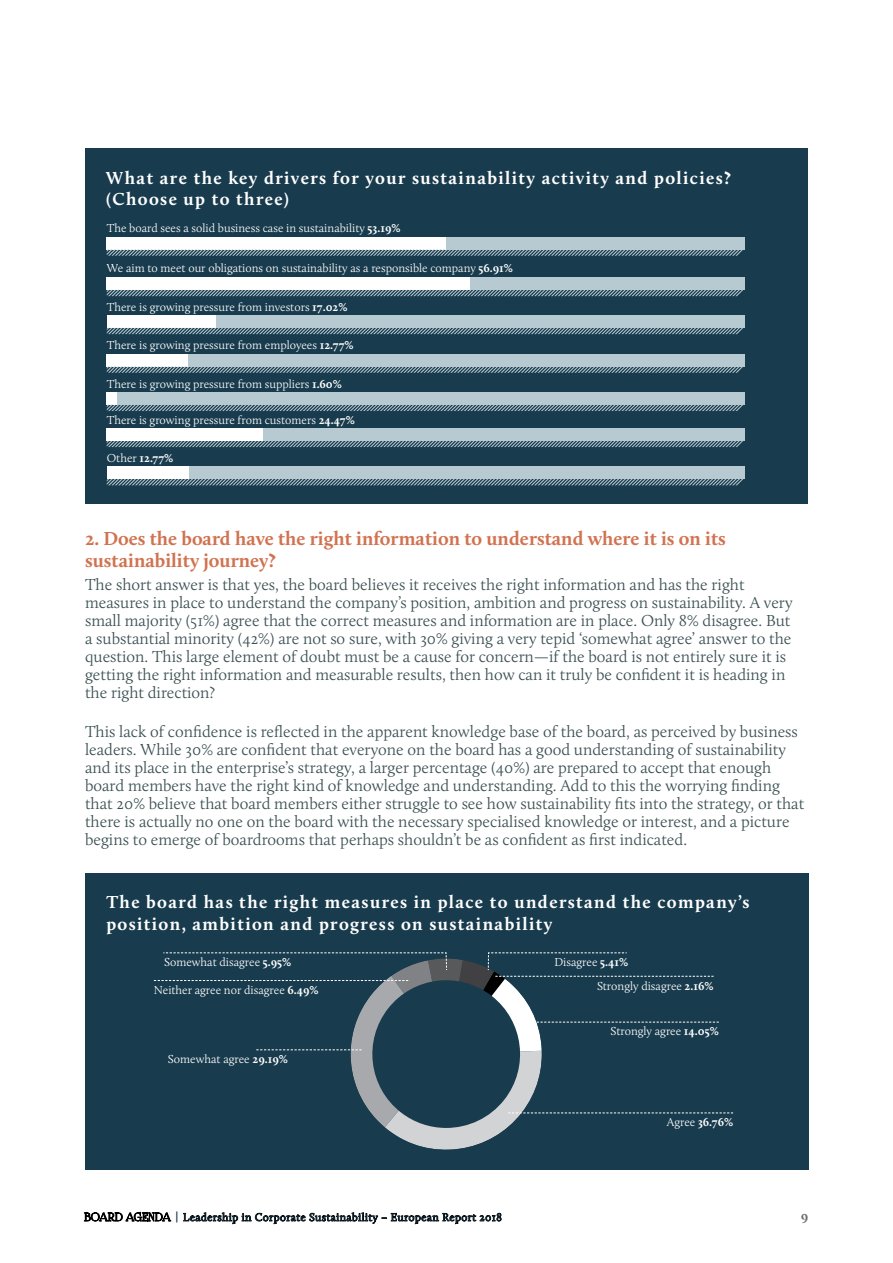
<style>
.page{position:relative;width:893px;height:1263px;background:#fff}
.page>*{position:absolute;margin:0;border:0;box-sizing:border-box;transform-origin:0 0}
.t1{font:700 19.5px/22.5px "Calluna";color:#d17250}
.t2{font:700 18px/21px "Calluna";letter-spacing:.075em;color:#fff}
.t3{font:300 16.5px/18px "Calluna";color:#3a4f51}
.t4{font:700 13.5px "Calluna";color:#6d6e71}
.t5{font:300 12px "Calluna";color:#fff}
.t6{font:700 12px "Calluna";color:#fff}
.t7{font:300 11.25px "Calluna";letter-spacing:.04em;color:#183b4d}
.s1{font-weight:700}
.s2{font-weight:300}
.s3{font-family:"Foglihten No 06";font-weight:400;color:#000}
.s4{font-family:"Gotham Narrow";font-weight:500;font-size:12px}
</style>
<div class="page">
<svg style="left:84px;top:1211px;width:87px;height:10px"></svg>
<svg style="left:183px;top:1212px;width:318px;height:12px"></svg>
<div style="left:85px;top:149px;width:723px;height:355px;background:#183b4d"></div>
<div style="left:107px;top:237px;width:637px;height:12px;background:#b7c9d1"></div>
<div style="left:107px;top:278px;width:637px;height:12px;background:#b7c9d1"></div>
<div style="left:107px;top:316px;width:637px;height:12px;background:#b7c9d1"></div>
<div style="left:107px;top:354px;width:637px;height:12px;background:#b7c9d1"></div>
<div style="left:107px;top:393px;width:637px;height:12px;background:#b7c9d1"></div>
<div style="left:107px;top:237px;width:339px;height:12px;background:#fff"></div>
<div style="left:107px;top:278px;width:363px;height:12px;background:#fff"></div>
<div style="left:107px;top:316px;width:108px;height:12px;background:#fff"></div>
<div style="left:107px;top:354px;width:81px;height:12px;background:#fff"></div>
<div style="left:107px;top:393px;width:10px;height:12px;background:#fff"></div>
<div style="left:107px;top:429px;width:637px;height:12px;background:#b7c9d1"></div>
<div style="left:107px;top:429px;width:156px;height:12px;background:#fff"></div>
<div style="left:107px;top:467px;width:637px;height:12px;background:#b7c9d1"></div>
<div style="left:107px;top:467px;width:81px;height:12px;background:#fff"></div>
<svg style="left:107px;top:249px;width:636px;height:7px"></svg>
<svg style="left:107px;top:290px;width:636px;height:6px"></svg>
<svg style="left:107px;top:328px;width:636px;height:6px"></svg>
<svg style="left:107px;top:366px;width:636px;height:7px"></svg>
<svg style="left:107px;top:405px;width:636px;height:6px"></svg>
<svg style="left:107px;top:441px;width:636px;height:6px"></svg>
<svg style="left:107px;top:479px;width:636px;height:6px"></svg>
<div style="left:85px;top:874px;width:724px;height:296px;background:#183b4d"></div>
<svg style="left:154px;top:952px;width:579px;height:198px"></svg>
<p class="t2" style="left:106px;top:167px;width:626px">What are the key drivers for your sustainability activity and policies? (Choose up to three)</p>
<p class="t5" style="left:107px;top:221px;width:295px">The board sees a solid business case in sustainability <span class="s1">53.19%</span></p>
<p class="t5" style="left:107px;top:261px;width:408px">We aim to meet our obligations on sustainability as a responsible company <span class="s1">56.91%</span></p>
<p class="t5" style="left:107px;top:299px;width:242px">There is growing pressure from investors <span class="s1">17.02%</span></p>
<p class="t5" style="left:107px;top:338px;width:248px">There is growing pressure from employees <span class="s1">12.77%</span></p>
<p class="t5" style="left:107px;top:376px;width:237px">There is growing pressure from suppliers <span class="s1">1.60%</span></p>
<p class="t5" style="left:107px;top:412px;width:250px">There is growing pressure from customers <span class="s1">24.47%</span></p>
<p class="t6" style="left:107px;top:450px;width:68px"><span class="s2">Other</span> 12.77%</p>
<p class="t1" style="left:85px;top:527px;width:642px">2. Does the board have the right information to understand where it is on its sustainability journey?</p>
<p class="t3" style="left:85px;top:575px;width:709px">The short answer is that yes, the board believes it receives the right information and has the right measures in place to understand the company’s position, ambition and progress on sustainability. A very small majority (51%) agree that the correct measures and information are in place. Only 8% disagree. But a substantial minority (42%) are not so sure, with 30% giving a very tepid ‘somewhat agree’ answer to the question. This large element of doubt must be a cause for concern—if the board is not entirely sure it is getting the right information and measurable results, then how can it truly be confident it is heading in the right direction?</p>
<p class="t3" style="left:85px;top:722px;width:721px">This lack of confidence is reflected in the apparent knowledge base of the board, as perceived by business leaders. While 30% are confident that everyone on the board has a good understanding of sustainability and its place in the enterprise’s strategy, a larger percentage (40%) are prepared to accept that enough board members have the right kind of knowledge and understanding. Add to this the worrying finding that 20% believe that board members either struggle to see how sustainability fits into the strategy, or that there is actually no one on the board with the necessary specialised knowledge or interest, and a picture begins to emerge of boardrooms that perhaps shouldn’t be as confident as first indicated.</p>
<p class="t2" style="left:106px;top:892px;width:645px">The board has the right measures in place to understand the company’s position, ambition and progress on sustainability</p>
<p class="t5" style="left:164px;top:954px;width:129px">Somewhat disagree <span class="s1">5.95%</span></p>
<p class="t5" style="left:154px;top:983px;width:166px">Neither agree nor disagree <span class="s1">6.49%</span></p>
<p class="t5" style="left:168px;top:1052px;width:121px">Somewhat agree <span class="s1">29.19%</span></p>
<p class="t5" style="left:554px;top:954px;width:75px">Disagree <span class="s1">5.41%</span></p>
<p class="t5" style="left:597px;top:979px;width:118px">Strongly disagree <span class="s1">2.16%</span></p>
<p class="t5" style="left:611px;top:1024px;width:110px">Strongly agree <span class="s1">14.05%</span></p>
<p class="t6" style="left:667px;top:1114px;width:68px"><span class="s2">Agree</span> 36.76%</p>
<p class="t7" style="left:84px;top:1210px;width:419px"><span class="s3">BOARD AGENDA</span> <span class="s4">|</span> Leadership in Corporate Sustainability – European Report 2018</p>
<p class="t4" style="left:801px;top:1210px;width:9px">9</p>
</div>
